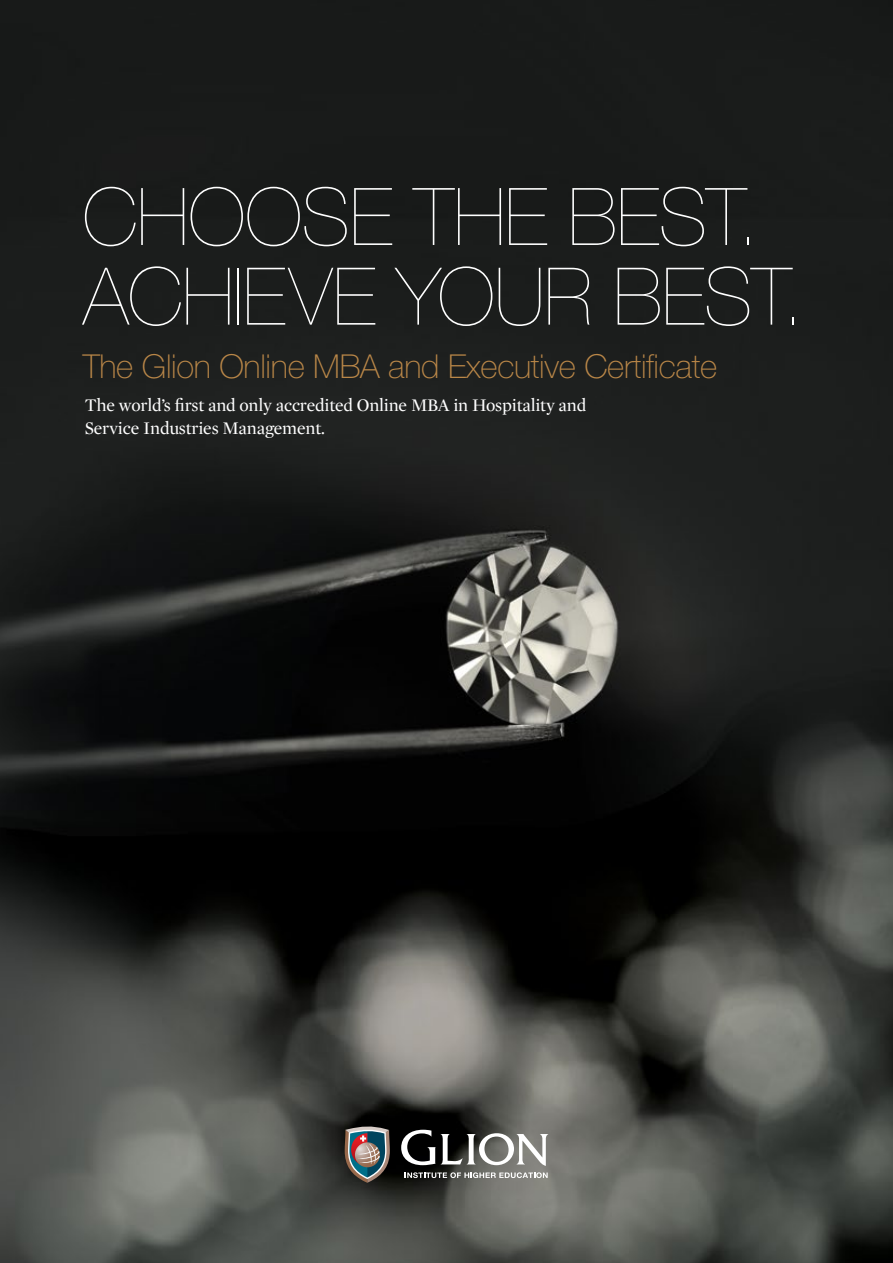
<style>
.page{position:relative;width:893px;height:1263px;background:#fff}
.page>*{position:absolute;margin:0;border:0;box-sizing:border-box;transform-origin:0 0}
.t1{font:200 79.65px/79.7px "Helvetica Neue LT Std";letter-spacing:-.005em;color:#fff}
.t2{font:100 33px "Helvetica Neue LT Std";letter-spacing:-.01em;color:#ba8748}
.t3{font:18px/22.5px "Mercury Display";letter-spacing:-.01em;color:#fff}
</style>
<div class="page">
<img style="left:0;top:0;width:893px;height:1263px">
<svg style="left:401px;top:1130px;width:34px;height:35px"></svg>
<svg style="left:441px;top:1133px;width:107px;height:33px"></svg>
<svg style="left:405px;top:1172px;width:143px;height:6px"></svg>
<svg style="left:345px;top:1125px;width:45px;height:58px;background:#6c6b6c"></svg>
<h1 class="t1" style="left:83px;top:177px;width:723px">CHOOSE THE BEST.<br>ACHIEVE YOUR BEST.</h1>
<h2 class="t2" style="left:83px;top:347px;width:636px">The Glion Online MBA and Executive Certificate</h2>
<p class="t3" style="left:85px;top:395px;width:503px">The world’s first and only accredited Online MBA in Hospitality and<br>Service Industries Management.</p>
</div>
